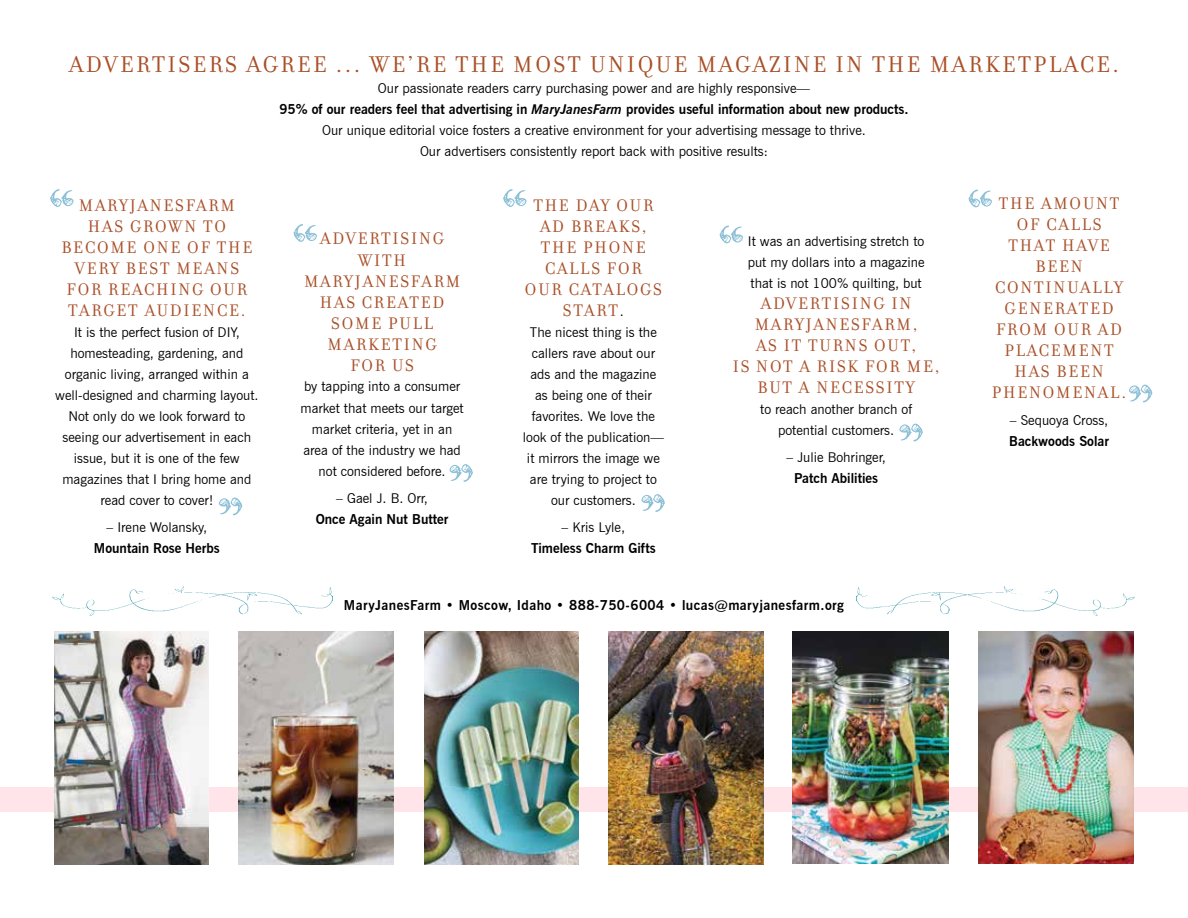
<style>
.page{position:relative;width:1188px;height:918px;background:#fff}
.page>*{position:absolute;margin:0;border:0;box-sizing:border-box;transform-origin:0 0}
.t1{font:72px "Frederickathe Greatest";color:#8dc0d7}
.t2{font:24.45px "Filosofia";letter-spacing:.1em;color:#a94f27}
.t3{font:18px/21px "Filosofia";letter-spacing:.1em;color:#a94f27;text-align:center}
.t4{font:13.5px/21px "News Gothic BT";color:#000;text-align:center}
.t5{font:700 13.5px "News Gothic BT";letter-spacing:.03em;color:#000}
.t6{font:700 13.5px "News Gothic BT";color:#000}
.s1{font-weight:700}
.s2{font-weight:700;font-style:italic}
.s3{font-family:"News Gothic BT";font-size:13.5px;color:#000}
</style>
<div class="page">
<div style="left:0;top:787px;width:1188px;height:25px;background:#ffe4ea"></div>
<img style="left:608px;top:632px;width:155px;height:232px">
<img style="left:239px;top:632px;width:155px;height:232px">
<img style="left:54px;top:632px;width:155px;height:232px">
<img style="left:424px;top:632px;width:155px;height:232px">
<img style="left:53px;top:587px;width:280px;height:29px">
<img style="left:856px;top:587px;width:279px;height:29px">
<img style="left:979px;top:632px;width:155px;height:232px">
<img style="left:793px;top:632px;width:155px;height:232px">
<h2 class="t2" style="left:69px;top:51px;width:1051px">ADVERTISERS AGREE ... WE’RE THE MOST UNIQUE MAGAZINE IN THE MARKETPLACE.</h2>
<p class="t4" style="left:279px;top:77px;width:631px">Our passionate readers carry purchasing power and are highly responsive—<br><span class="s1">95% of our readers feel that advertising in</span> <span class="s2">MaryJanesFarm</span> <span class="s1">provides useful information about new products.<br></span>Our unique editorial voice fosters a creative environment for your advertising message to thrive.<br>Our advertisers consistently report back with positive results:</p>
<h3 class="t3" style="left:992px;top:193px;width:136px">THE AMOUNT<br>OF CALLS<br>THAT HAVE<br>BEEN<br>CONTINUALLY<br>GENERATED<br>FROM OUR AD<br>PLACEMENT<br>HAS BEEN<br>PHENOMENAL.</h3>
<p class="t4" style="left:1010px;top:410px;width:100px">– Sequoya Cross,</p>
<p class="t6" style="left:1009px;top:433px;width:101px">Backwoods Solar</p>
<h1 class="t1" style="left:49px;top:175px;width:28px">“</h1>
<h1 class="t1" style="left:502px;top:175px;width:28px">“</h1>
<h1 class="t1" style="left:967px;top:175px;width:28px">“</h1>
<h3 class="t3" style="left:61px;top:195px;width:192px">MARYJANESFARM<br>HAS GROWN TO<br>BECOME ONE OF THE<br>VERY BEST MEANS<br>FOR REACHING OUR<br>TARGET AUDIENCE.</h3>
<p class="t4" style="left:55px;top:322px;width:205px">It is the perfect fusion of DIY, homesteading, gardening, and organic living, arranged within a well-designed and charming layout.<br>N ot only do we look forward to seeing our advertisement in each issue, but it is one of the few magazines that I bring home and read cover to cover!</p>
<p class="t4" style="left:107px;top:517px;width:102px">– Irene Wolansky,</p>
<p class="t6" style="left:94px;top:540px;width:127px">Mountain Rose Herbs</p>
<h3 class="t3" style="left:525px;top:195px;width:138px">THE DAY OUR<br>AD BREAKS,<br>THE PHONE<br>CALLS FOR<br>OUR CATALOGS<br>START<span class="s3">.</span></h3>
<p class="t4" style="left:523px;top:322px;width:142px">The nicest thing is the callers rave about our ads and the magazine as being one of their favorites. We love the look of the publication— it mirrors the image we are trying to project to our customers.</p>
<p class="t4" style="left:562px;top:517px;width:65px">– Kris Lyle,</p>
<p class="t5" style="left:531px;top:540px;width:126px">Timeless Charm Gifts</p>
<h1 class="t1" style="left:292px;top:209px;width:28px">“</h1>
<h1 class="t1" style="left:718px;top:211px;width:28px">“</h1>
<h3 class="t3" style="left:304px;top:229px;width:156px">ADVERTISING<br>WITH<br>MARYJANESFARM<br>HAS CREATED<br>SOME PULL<br>MARKETING<br>FOR US</h3>
<p class="t4" style="left:301px;top:376px;width:165px">by tapping into a consumer market that meets our target market criteria, yet in an area of the industry we had not considered before.</p>
<p class="t4" style="left:336px;top:487px;width:93px">– Gael J. B. Orr,</p>
<p class="t6" style="left:316px;top:511px;width:134px">Once Again N ut Butter</p>
<p class="t4" style="left:748px;top:231px;width:178px;text-align:justify">It was an advertising stretch to put my dollars into a magazine that is not 100% quilting, but</p>
<h3 class="t3" style="left:733px;top:293px;width:208px">ADVERTISING IN<br>MARYJANESFARM,<br>AS IT TURNS OUT,<br>IS NOT A RISK FOR ME,<br>BUT A NECESSITY</h3>
<p class="t4" style="left:760px;top:399px;width:153px">to reach another branch of potential customers.</p>
<p class="t4" style="left:787px;top:447px;width:101px">– Julie Bohringer,</p>
<p class="t6" style="left:794px;top:470px;width:85px">Patch Abilities</p>
<h1 class="t1" style="left:1128px;top:370px;width:28px">”</h1>
<h1 class="t1" style="left:898px;top:409px;width:28px">”</h1>
<h1 class="t1" style="left:448px;top:449px;width:28px">”</h1>
<h1 class="t1" style="left:640px;top:479px;width:28px">”</h1>
<h1 class="t1" style="left:217px;top:483px;width:28px">”</h1>
<p class="t5" style="left:344px;top:597px;width:502px">MaryJanesFarm • Moscow, Idaho • 888-750-6004 • lucas@maryjanesfarm.org</p>
</div>
